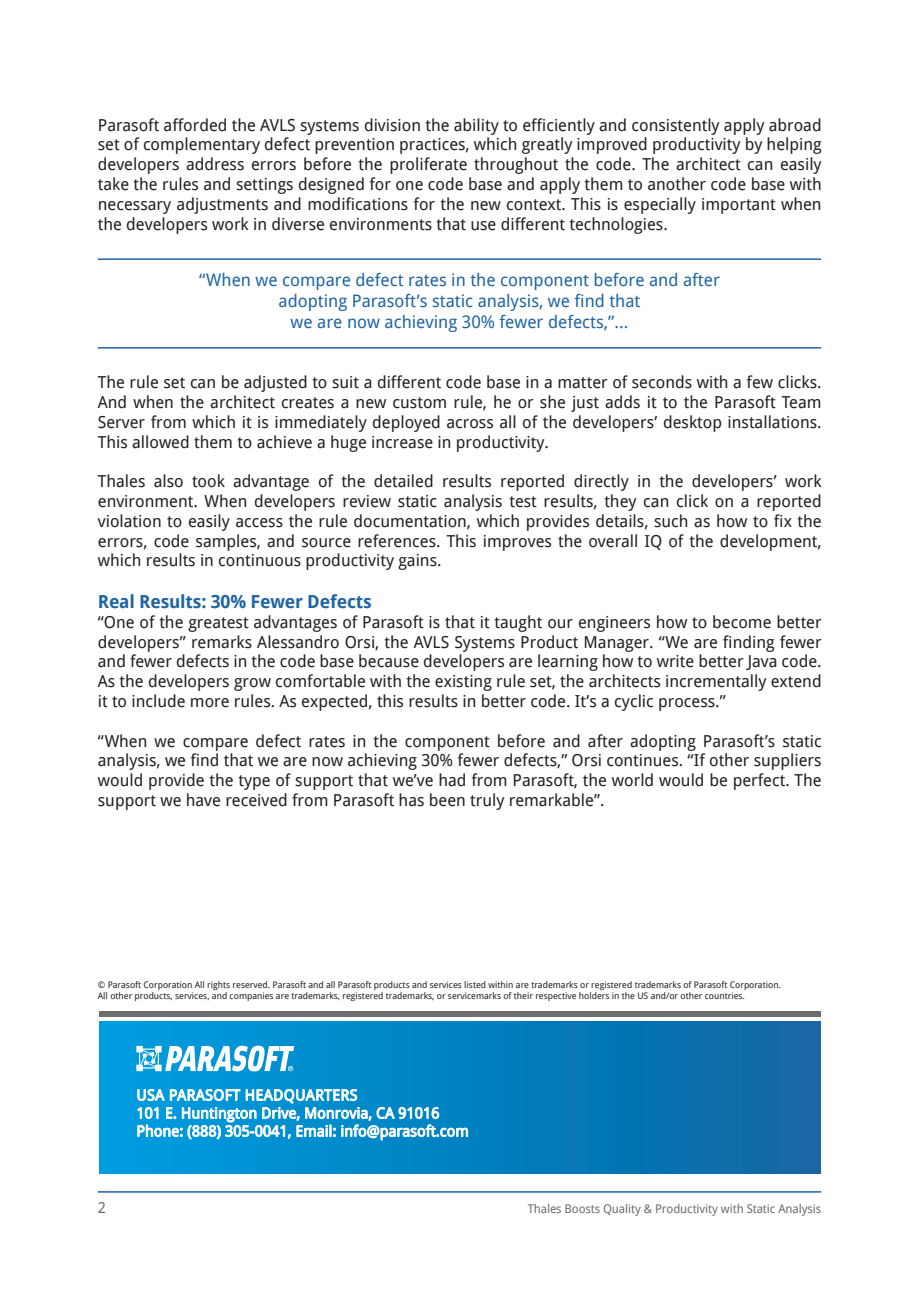
<style>
.page{position:relative;width:919px;height:1289px;background:#fff}
.page>*{position:absolute;margin:0;border:0;box-sizing:border-box;transform-origin:0 0}
.naglowki{font:700 18px "Droid Sans";letter-spacing:-.01em;color:#1f65a3}
.tekst{font:17.25px/20.7px "Droid Sans";color:#1f65a3;text-align:center}
.tekst-2{font:16.5px/19.8px "Droid Sans";color:#231f20;text-align:justify}
.naglowki-2{font:16.5px/19.8px "Droid Sans";color:#231f20;text-align:justify}
.t1{font:15px/18px "Droid Sans";color:#fff}
.t2{font:15px "Droid Sans";color:#5c6f78}
.t3{font:12px "Droid Sans";letter-spacing:-.01em;color:#6c6d70}
.t4{font:9px/10.8px "Droid Sans";color:#231f20}
</style>
<div class="page">
<hr style="left:98px;top:1191px;width:723px;height:1px;background:#1f65a3">
<div style="left:99px;top:1011px;width:721px;height:5px;background:#6c6d70"></div>
<div style="left:99px;top:1021px;width:721px;height:152px;background:linear-gradient(to right,#009fe1,#0e65a2)"></div>
<svg style="left:137px;top:1088px;width:331px;height:52px;background:#3fa9da"></svg>
<svg style="left:136px;top:1045px;width:158px;height:26px"></svg>
<hr style="left:98px;top:258px;width:723px;height:2px;background:#1f65a3">
<hr style="left:98px;top:347px;width:723px;height:1px;background:#1f65a3">
<p class="tekst-2" style="left:98px;top:115px;width:725px">Parasoft afforded the AVLS systems division the ability to efficiently and consistently apply abroad set of complementary defect prevention practices, which greatly improved productivity by helping developers address errors before the proliferate throughout the code. The architect can easily take the rules and settings designed for one code base and apply them to another code base with necessary adjustments and modifications for the new context. This is especially important when the developers work in diverse environments that use different technologies.</p>
<p class="tekst" style="left:199px;top:270px;width:522px">“When we compare defect rates in the component before and after adopting Parasoft’s static analysis, we find that</p>
<p class="tekst" style="left:290px;top:311px;width:339px">we are now achieving 30% fewer defects,”...</p>
<p class="tekst-2" style="left:98px;top:372px;width:725px">The rule set can be adjusted to suit a different code base in a matter of seconds with a few clicks.<br>And when the architect creates a new custom rule, he or she just adds it to the Parasoft Team Server from which it is immediately deployed across all of the developers’ desktop installations.<br>This allowed them to achieve a huge increase in productivity.</p>
<p class="tekst-2" style="left:98px;top:471px;width:725px">Thales also took advantage of the detailed results reported directly in the developers’ work environment. When developers review static analysis test results, they can click on a reported violation to easily access the rule documentation, which provides details, such as how to fix the errors, code samples, and source references. This improves the overall IQ of the development, which results in continuous productivity gains.</p>
<p class="naglowki" style="left:98px;top:590px;width:275px">Real Results: 30% Fewer Defects</p>
<p class="naglowki-2" style="left:98px;top:612px;width:725px">“One of the greatest advantages of Parasoft is that it taught our engineers how to become better developers” remarks Alessandro Orsi, the AVLS Systems Product Manager. “We are finding fewer and fewer defects in the code base because developers are learning how to write better Java code.<br>As the developers grow comfortable with the existing rule set, the architects incrementally extend it to include more rules. As expected, this results in better code. It’s a cyclic process.”</p>
<p class="naglowki-2" style="left:98px;top:730px;width:725px">“When we compare defect rates in the component before and after adopting Parasoft’s static analysis, we find that we are now achieving 30% fewer defects,” Orsi continues. “If other suppliers would provide the type of support that we’ve had from Parasoft, the world would be perfect. The support we have received from Parasoft has been truly remarkable”.</p>
<p class="t4" style="left:98px;top:979px;width:684px">© Parasoft Corporation All rights reserved. Parasoft and all Parasoft products and services listed within are trademarks or registered trademarks of Parasoft Corporation.<br>All other products, services, and companies are trademarks, registered trademarks, or servicemarks of their respective holders in the US and/or other countries.</p>
<p class="t1" style="left:136px;top:1086px;width:334px">USA PARASOFT HEADQUARTERS<br>101 E. Huntington Drive, Monrovia, CA 91016<br>Phone: (888) 305-0041, Email: info@parasoft.com</p>
<p class="t2" style="left:98px;top:1198px;width:10px">2</p>
<p class="t3" style="left:527px;top:1201px;width:295px">Thales Boosts Quality &amp; Productivity with Static Analysis</p>
</div>
